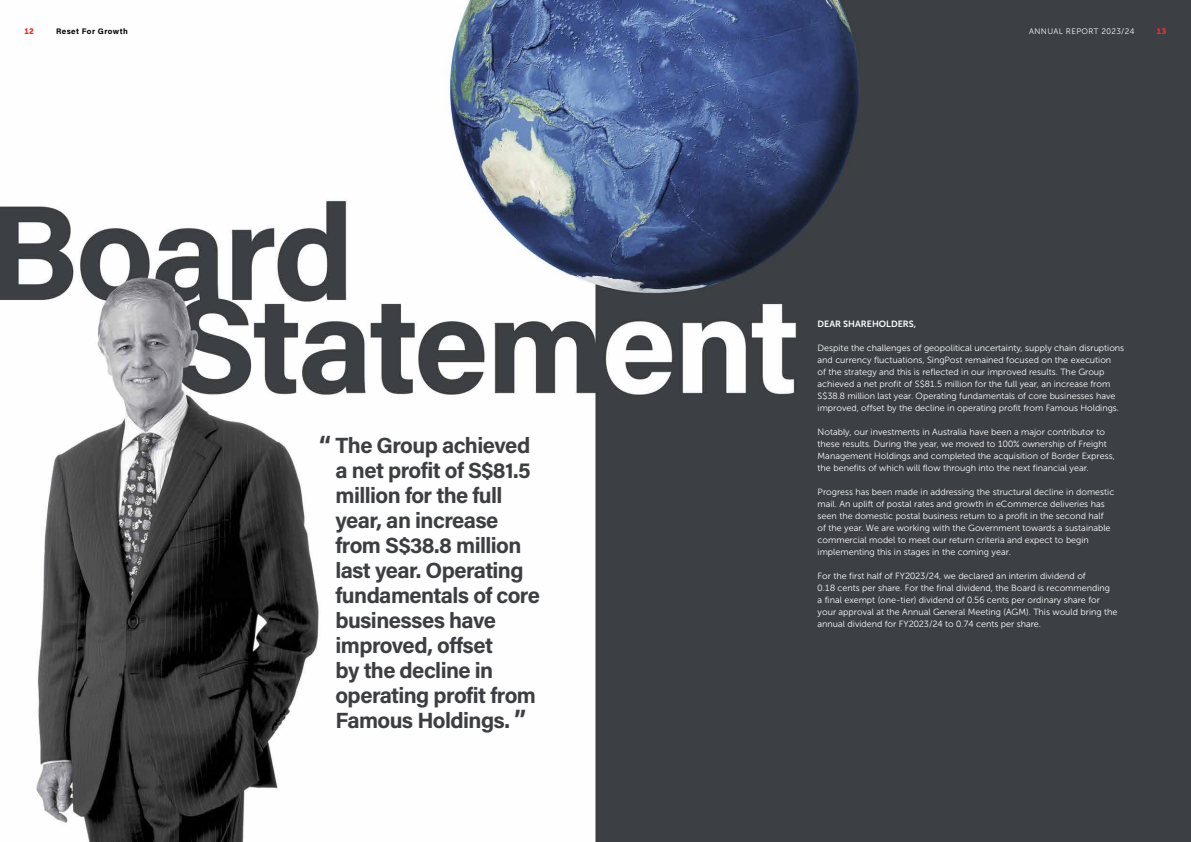
<style>
.page{position:relative;width:1191px;height:842px;background:#fff}
.page>*{position:absolute;margin:0;border:0;box-sizing:border-box;transform-origin:0 0}
.t1{font:25px "Acumin Variable Concept";color:#3c3e42}
.t2{font:22px/25px "Acumin Variable Concept";letter-spacing:-.025em;color:#3c3e42}
.t3{font:9px/12px "Museo Sans 300";color:#fff}
.t4{font:9px "Museo Sans 700";color:#fff}
.t5{font:8px "Museo Sans 300";letter-spacing:.05em;color:#fff}
.t6{font:8px "Acumin Variable Concept";letter-spacing:.055em;color:#000}
.t7{font:8px "Museo Sans 900";color:#ee3124}
.s1{font-size:25px}
</style>
<div class="page">
<img style="left:0;top:0;width:1191px;height:842px">
<p class="t7" style="left:24px;top:27px;width:11px">12</p>
<p class="t6" style="left:56px;top:26px;width:73px">Reset For Growth</p>
<p class="t5" style="left:1029px;top:27px;width:107px">ANNUAL REPORT 2023/24</p>
<p class="t7" style="left:1157px;top:27px;width:11px">13</p>
<h1 class="t1" style="left:319px;top:428px;width:14px">“</h1>
<h2 class="t2" style="left:335px;top:432px;width:206px">The Group achieved a net profit of S$81.5 million for the full year, an increase from S$38.8 million last year. Operating fundamentals of core businesses have improved, offset<br>by the decline in operating profit from<br>Famous Holdings. <span class="s1">”</span></h2>
<p class="t4" style="left:817px;top:319px;width:100px">DEAR SHAREHOLDERS,</p>
<p class="t3" style="left:817px;top:342px;width:308px">Despite the challenges of geopolitical uncertainty, supply chain disruptions and currency fluctuations, SingPost remained focused on the execution<br>of the strategy and this is reflected in our improved results. The Group achieved a net profit of S$81.5 million for the full year, an increase from S$38.8 million last year. Operating fundamentals of core businesses have improved, offset by the decline in operating profit from Famous Holdings.</p>
<p class="t3" style="left:817px;top:426px;width:299px">Notably, our investments in Australia have been a major contributor to these results. During the year, we moved to 100% ownership of Freight Management Holdings and completed the acquisition of Border Express, the benefits of which will flow through into the next financial year.</p>
<p class="t3" style="left:817px;top:486px;width:298px">Progress has been made in addressing the structural decline in domestic mail. An uplift of postal rates and growth in eCommerce deliveries has seen the domestic postal business return to a profit in the second half of the year. We are working with the Government towards a sustainable commercial model to meet our return criteria and expect to begin implementing this in stages in the coming year.</p>
<p class="t3" style="left:817px;top:570px;width:301px">For the first half of FY2023/24, we declared an interim dividend of<br>0.18 cents per share. For the final dividend, the Board is recommending<br>a final exempt (one-tier) dividend of 0.56 cents per ordinary share for your approval at the Annual General Meeting (AGM). This would bring the annual dividend for FY2023/24 to 0.74 cents per share.</p>
</div>
